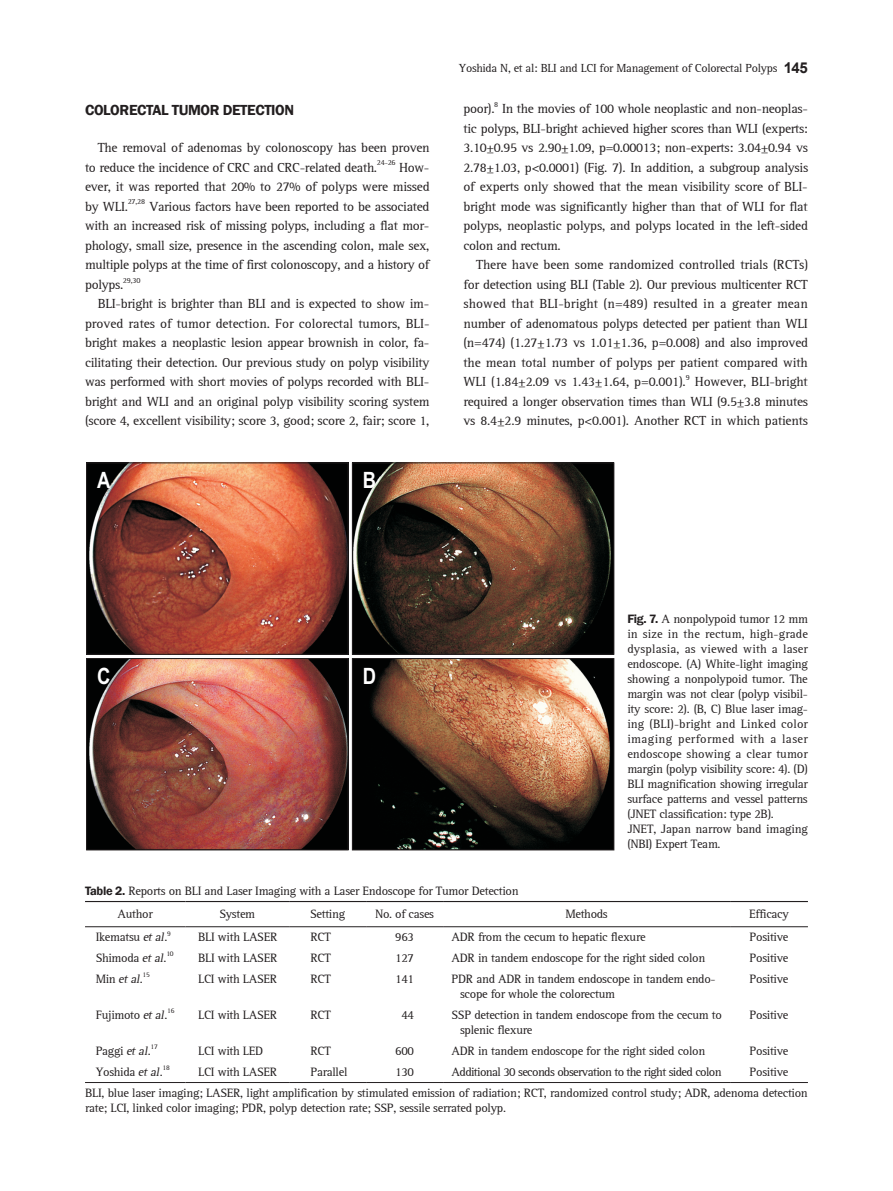
<style>
.page{position:relative;width:893px;height:1191px;background:#fff}
.page>*{position:absolute;margin:0;border:0;box-sizing:border-box;transform-origin:0 0}
.t1{font:700 22.5px "Arial Narrow";color:#fff}
.t2{font:600 15px "Franklin Gothic";letter-spacing:-.025em;color:#231f20}
.t3{font:13.5px/19.5px "Rotisser";letter-spacing:-.02em;color:#231f20;text-align:justify}
.t4{font:12.45px/15px "Rotisser";letter-spacing:-.025em;color:#231f20}
.t5{font:12.45px "Rotisser";letter-spacing:-.05em;color:#231f20}
.t6{font:12px "Rotisser";letter-spacing:-.025em;color:#231f20}
.t7{font:7.8px "Rotisser";letter-spacing:-.025em;color:#231f20}
.t8{font:7.2px "Rotisser";letter-spacing:-.025em;color:#231f20}
.s1{font-family:"Arial";font-weight:700;font-size:15px}
.s2{font-family:"Franklin Gothic";font-weight:600}
.s3{font-style:italic}
</style>
<div class="page">
<hr style="left:85px;top:901px;width:100px;height:1px;background:#231f20">
<hr style="left:185px;top:901px;width:104px;height:1px;background:#231f20">
<hr style="left:289px;top:901px;width:77px;height:1px;background:#231f20">
<hr style="left:366px;top:901px;width:77px;height:1px;background:#231f20">
<hr style="left:443px;top:901px;width:287px;height:1px;background:#231f20">
<hr style="left:730px;top:901px;width:78px;height:1px;background:#231f20">
<hr style="left:85px;top:926px;width:100px;height:1px;background:#231f20">
<hr style="left:185px;top:926px;width:104px;height:1px;background:#231f20">
<hr style="left:289px;top:926px;width:77px;height:1px;background:#231f20">
<hr style="left:366px;top:926px;width:77px;height:1px;background:#231f20">
<hr style="left:443px;top:926px;width:287px;height:1px;background:#231f20">
<hr style="left:730px;top:926px;width:78px;height:1px;background:#231f20">
<hr style="left:85px;top:1082px;width:100px;height:1px;background:#231f20">
<hr style="left:185px;top:1082px;width:104px;height:1px;background:#231f20">
<hr style="left:289px;top:1082px;width:77px;height:1px;background:#231f20">
<hr style="left:366px;top:1082px;width:77px;height:1px;background:#231f20">
<hr style="left:443px;top:1082px;width:287px;height:1px;background:#231f20">
<hr style="left:730px;top:1082px;width:78px;height:1px;background:#231f20">
<img style="left:86px;top:462px;width:528px;height:388px">
<p class="t2" style="left:85px;top:100px;width:211px">COLORECTAL TUMOR DETECTION</p>
<p class="t3" style="left:85px;top:138px;width:346px;text-indent:13px">The removal of adenomas by colonoscopy has been proven to reduce the incidence of CRC and CRC-related death.</p>
<p class="t7" style="left:377px;top:158px;width:20px">24-26</p>
<p class="t3" style="left:85px;top:158px;width:346px;text-indent:314px">How&shy;ever, it was reported that 20% to 27% of polyps were missed by WLI.</p>
<p class="t7" style="left:128px;top:197px;width:19px">27,28</p>
<p class="t3" style="left:85px;top:197px;width:346px;text-indent:64px">Various factors have been reported to be associated with an increased risk of missing polyps, including a flat mor&shy;phology, small size, presence in the ascending colon, male sex, multiple polyps at the time of first colonoscopy, and a history of polyps.</p>
<p class="t7" style="left:123px;top:275px;width:19px">29,30</p>
<p class="t3" style="left:85px;top:294px;width:346px;text-indent:13px">BLI-bright is brighter than BLI and is expected to show im&shy;proved rates of tumor detection. For colorectal tumors, BLI&shy;bright makes a neoplastic lesion appear brownish in color, fa&shy;cilitating their detection. Our previous study on polyp visibility was performed with short movies of polyps recorded with BLI&shy;bright and WLI and an original polyp visibility scoring system (score 4, excellent visibility; score 3, good; score 2, fair; score 1,</p>
<h1 class="t1" style="left:97px;top:467px;width:15px">A</h1>
<h1 class="t1" style="left:363px;top:467px;width:15px">B</h1>
<p class="t6" style="left:459px;top:61px;width:351px">Yoshida N, et al: BLI and LCI for Management of Colorectal Polyps <span class="s1">145</span></p>
<p class="t3" style="left:463px;top:99px;width:33px">poor).</p>
<p class="t7" style="left:494px;top:100px;width:6px">8</p>
<p class="t3" style="left:463px;top:99px;width:346px;text-indent:39px">In the movies of 100 whole neoplastic and non-neoplas&shy;tic polyps, BLI-bright achieved higher scores than WLI (experts:<br>3.10±0.95 vs 2.90±1.09, p=0.00013; non-experts: 3.04±0.94 vs 2.78±1.03, p&lt;0.0001) (Fig. 7). In addition, a subgroup analysis of experts only showed that the mean visibility score of BLI&shy;bright mode was significantly higher than that of WLI for flat polyps, neoplastic polyps, and polyps located in the left-sided colon and rectum.</p>
<p class="t3" style="left:463px;top:255px;width:346px;text-indent:13px">There have been some randomized controlled trials (RCTs) for detection using BLI (Table 2). Our previous multicenter RCT showed that BLI-bright (n=489) resulted in a greater mean number of adenomatous polyps detected per patient than WLI (n=474) (1.27±1.73 vs 1.01±1.36, p=0.008) and also improved the mean total number of polyps per patient compared with WLI (1.84±2.09 vs 1.43±1.64, p=0.001).</p>
<p class="t7" style="left:686px;top:373px;width:6px">9</p>
<p class="t3" style="left:463px;top:372px;width:346px;text-indent:231px">However, BLI-bright required a longer observation times than WLI (9.5±3.8 minutes vs 8.4±2.9 minutes, p&lt;0.001). Another RCT in which patients</p>
<h1 class="t1" style="left:97px;top:662px;width:15px">C</h1>
<h1 class="t1" style="left:363px;top:662px;width:15px">D</h1>
<p class="t4" style="left:627px;top:612px;width:182px"><span class="s2">Fig. 7.</span> A nonpolypoid tumor 12 mm in size in the rectum, high-grade dysplasia, as viewed with a laser endoscope. (A) White-light imaging showing a nonpolypoid tumor. The margin was not clear (polyp visibil&shy;ity score: 2). (B, C) Blue laser imag&shy;ing (BLI)-bright and Linked color imaging performed with a laser endoscope showing a clear tumor margin (polyp visibility score: 4). (D)<br>BLI magnification showing irregular surface patterns and vessel patterns (JNET classification: type 2B).<br>JNET, Japan narrow band imaging (NBI) Expert Team.</p>
<p class="t4" style="left:118px;top:879px;width:402px;line-height:23.7px;text-indent:-33px"><span class="s2">Table 2.</span> Reports on BLI and Laser Imaging with a Laser Endoscope for Tumor Detection<br>Author</p>
<p class="t4" style="left:219px;top:907px;width:37px">System</p>
<p class="t4" style="left:310px;top:907px;width:37px">Setting</p>
<p class="t4" style="left:375px;top:907px;width:61px">No. of cases</p>
<p class="t4" style="left:565px;top:907px;width:44px">Methods</p>
<p class="t4" style="left:749px;top:907px;width:41px">Efficacy</p>
<p class="t4" style="left:96px;top:930px;width:73px">Ikematsu <span class="s3">etal</span>.</p>
<p class="t8" style="left:167px;top:929px;width:5px">9</p>
<p class="t4" style="left:198px;top:930px;width:81px">BLI with LASER</p>
<p class="t4" style="left:310px;top:930px;width:22px">RCT</p>
<p class="t4" style="left:395px;top:930px;width:20px">963</p>
<p class="t4" style="left:452px;top:930px;width:196px">ADR from the cecum to hepatic flexure</p>
<p class="t4" style="left:750px;top:930px;width:40px">Positive</p>
<p class="t4" style="left:96px;top:951px;width:72px">Shimoda <span class="s3">etal</span>.</p>
<p class="t8" style="left:166px;top:950px;width:9px">10</p>
<p class="t4" style="left:198px;top:951px;width:81px">BLI with LASER</p>
<p class="t4" style="left:310px;top:951px;width:22px">RCT</p>
<p class="t4" style="left:395px;top:951px;width:20px">127</p>
<p class="t4" style="left:452px;top:951px;width:255px">ADR in tandem endoscope for the right sided colon</p>
<p class="t4" style="left:750px;top:951px;width:40px">Positive</p>
<p class="t4" style="left:96px;top:972px;width:49px">Min <span class="s3">etal</span>.</p>
<p class="t8" style="left:143px;top:971px;width:9px">15</p>
<p class="t4" style="left:198px;top:972px;width:81px">LCI with LASER</p>
<p class="t4" style="left:310px;top:972px;width:22px">RCT</p>
<p class="t4" style="left:395px;top:972px;width:20px">141</p>
<p class="t4" style="left:460px;top:972px;width:257px;text-indent:-9px">PDR and ADR in tandem endoscope in tandem endo&shy;scope for whole the colorectum</p>
<p class="t4" style="left:750px;top:972px;width:40px">Positive</p>
<p class="t4" style="left:96px;top:1008px;width:73px">Fujimoto <span class="s3">etal</span>.</p>
<p class="t8" style="left:167px;top:1007px;width:9px">16</p>
<p class="t4" style="left:198px;top:1008px;width:81px">LCI with LASER</p>
<p class="t4" style="left:310px;top:1008px;width:22px">RCT</p>
<p class="t4" style="left:401px;top:1008px;width:14px">44</p>
<p class="t4" style="left:460px;top:1008px;width:263px;text-indent:-9px">SSP detection in tandem endoscope from the cecum to splenic flexure</p>
<p class="t4" style="left:750px;top:1008px;width:40px">Positive</p>
<p class="t4" style="left:96px;top:1044px;width:57px">Paggi <span class="s3">etal</span>.</p>
<p class="t8" style="left:151px;top:1042px;width:9px">17</p>
<p class="t4" style="left:198px;top:1044px;width:67px">LCI with LED</p>
<p class="t4" style="left:310px;top:1044px;width:22px">RCT</p>
<p class="t4" style="left:395px;top:1044px;width:20px">600</p>
<p class="t4" style="left:452px;top:1044px;width:255px">ADR in tandem endoscope for the right sided colon</p>
<p class="t4" style="left:750px;top:1044px;width:40px">Positive</p>
<p class="t4" style="left:96px;top:1065px;width:69px">Yoshida <span class="s3">etal</span>.</p>
<p class="t8" style="left:162px;top:1063px;width:9px">18</p>
<p class="t4" style="left:198px;top:1065px;width:81px">LCI with LASER</p>
<p class="t4" style="left:310px;top:1065px;width:39px">Parallel</p>
<p class="t4" style="left:395px;top:1065px;width:20px">130</p>
<p class="t5" style="left:452px;top:1065px;width:272px">Additional 30 seconds observation to the right sided colon</p>
<p class="t4" style="left:85px;top:1061px;width:724px;line-height:21.1px;text-indent:664px">Positive<br>BLI, blue laser imaging; LASER, light amplification by stimulated emission of radiation; RCT, randomized control study; ADR, adenoma detection</p>
<p class="t4" style="left:85px;top:1101px;width:422px">rate; LCI, linked color imaging; PDR, polyp detection rate; SSP, sessile serrated polyp.</p>
</div>
